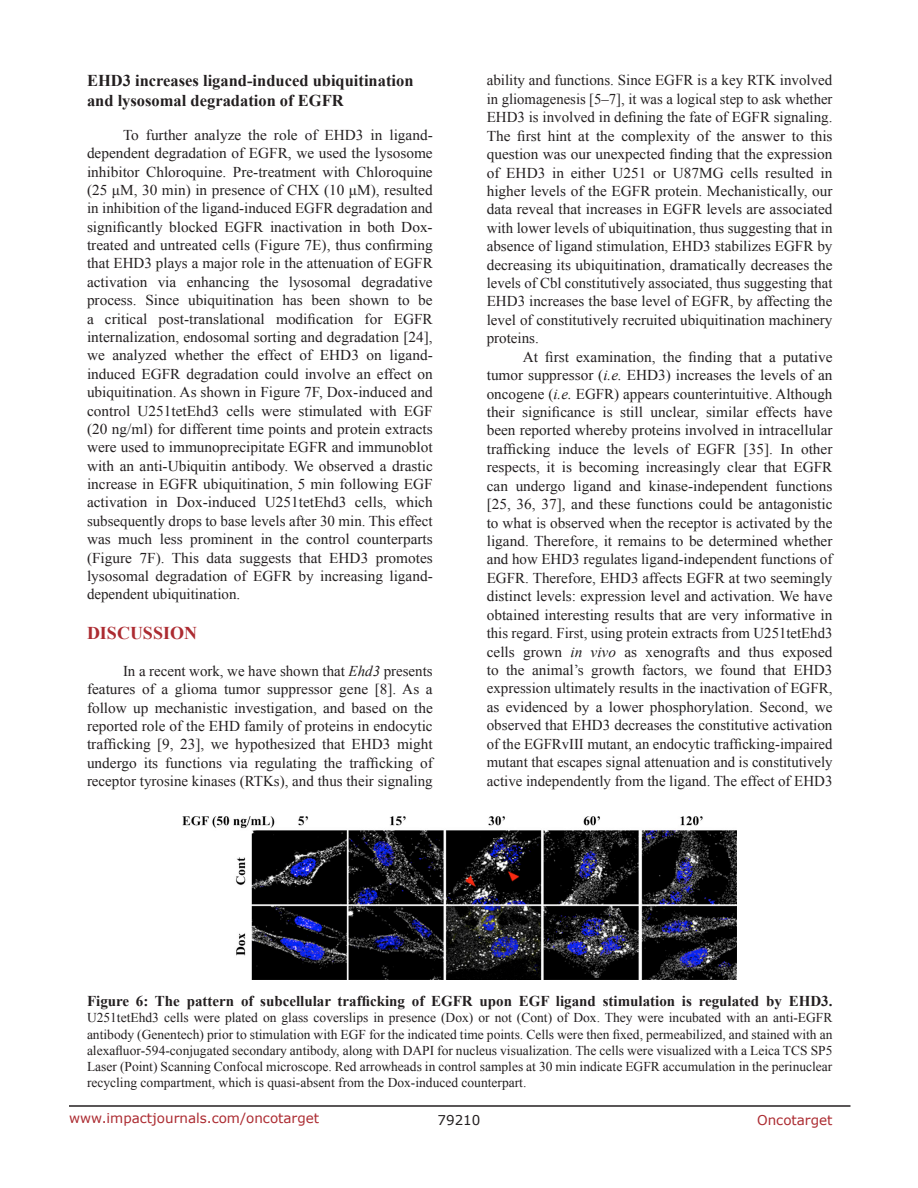
<style>
.page{position:relative;width:918px;height:1188px;background:#fff}
.page>*{position:absolute;margin:0;border:0;box-sizing:border-box;transform-origin:0 0}
.Heading{font:700 18px "Times New Roman";color:#ac2b31}
.SubHeading_middle{font:700 16.5px/20.2px "Times New Roman";color:#231f20}
.BodyText{font:15px/18.5px "Times New Roman";color:#231f20;text-align:justify}
.FigureText{font:700 15px "Times New Roman";color:#231f20}
.FigureText-2{font:13.5px/16.2px "Times New Roman";color:#231f20;text-align:justify}
.t1{font:13.5px "Verdana";color:#ac2b31}
.t2{font:13.5px "Verdana";color:#231f20}
.s1{font-style:italic}
</style>
<div class="page">
<hr style="left:69px;top:1105px;width:781px;height:2px;background:#231f20">
<img style="left:183px;top:816px;width:554px;height:163px">
<p class="SubHeading_middle" style="left:87px;top:70px;width:328px">EHD3 increases ligand-induced ubiquitination and lysosomal degradation of EGFR</p>
<p class="BodyText" style="left:87px;top:125px;width:347px;text-indent:36px">To further analyze the role of EHD3 in ligand&shy;dependent degradation of EGFR, we used the lysosome inhibitor Chloroquine. Pre-treatment with Chloroquine (25 μM, 30 min) in presence of CHX (10 μM), resulted in inhibition of the ligand-induced EGFR degradation and significantly blocked EGFR inactivation in both Dox&shy;treated and untreated cells (Figure 7E), thus confirming that EHD3 plays a major role in the attenuation of EGFR activation via enhancing the lysosomal degradative process. Since ubiquitination has been shown to be a critical post-translational modification for EGFR internalization, endosomal sorting and degradation [24], we analyzed whether the effect of EHD3 on ligand&shy;induced EGFR degradation could involve an effect on ubiquitination. As shown in Figure 7F, Dox-induced and control U251tetEhd3 cells were stimulated with EGF (20 ng/ml) for different time points and protein extracts were used to immunoprecipitate EGFR and immunoblot with an anti-Ubiquitin antibody. We observed a drastic increase in EGFR ubiquitination, 5 min following EGF activation in Dox-induced U251tetEhd3 cells, which subsequently drops to base levels after 30 min. This effect was much less prominent in the control counterparts (Figure 7F). This data suggests that EHD3 promotes lysosomal degradation of EGFR by increasing ligand&shy;dependent ubiquitination.</p>
<p class="Heading" style="left:87px;top:621px;width:112px">DISCUSSION</p>
<p class="BodyText" style="left:87px;top:661px;width:347px;text-indent:36px">In a recent work, we have shown that <span class="s1">Ehd3</span> presents features of a glioma tumor suppressor gene [8]. As a follow up mechanistic investigation, and based on the reported role of the EHD family of proteins in endocytic trafficking [9, 23], we hypothesized that EHD3 might undergo its functions via regulating the trafficking of receptor tyrosine kinases (RTKs), and thus their signaling</p>
<p class="BodyText" style="left:487px;top:71px;width:347px">ability and functions. Since EGFR is a key RTK involved in gliomagenesis [5–7], it was a logical step to ask whether EHD3 is involved in defining the fate of EGFR signaling.<br>The first hint at the complexity of the answer to this question was our unexpected finding that the expression of EHD3 in either U251 or U87MG cells resulted in higher levels of the EGFR protein. Mechanistically, our data reveal that increases in EGFR levels are associated with lower levels of ubiquitination, thus suggesting that in absence of ligand stimulation, EHD3 stabilizes EGFR by decreasing its ubiquitination, dramatically decreases the levels of Cbl constitutively associated, thus suggesting that EHD3 increases the base level of EGFR, by affecting the level of constitutively recruited ubiquitination machinery proteins.</p>
<p class="BodyText" style="left:487px;top:347px;width:347px;text-indent:36px">At first examination, the finding that a putative tumor suppressor (<span class="s1">i.e.</span> EHD3) increases the levels of an oncogene (<span class="s1">i.e.</span> EGFR) appears counterintuitive. Although their significance is still unclear, similar effects have been reported whereby proteins involved in intracellular trafficking induce the levels of EGFR [35]. In other respects, it is becoming increasingly clear that EGFR can undergo ligand and kinase-independent functions [25, 36, 37], and these functions could be antagonistic to what is observed when the receptor is activated by the ligand. Therefore, it remains to be determined whether and how EHD3 regulates ligand-independent functions of EGFR. Therefore, EHD3 affects EGFR at two seemingly distinct levels: expression level and activation. We have obtained interesting results that are very informative in this regard. First, using protein extracts from U251tetEhd3 cells grown <span class="s1">in vivo</span> as xenografts and thus exposed to the animal’s growth factors, we found that EHD3 expression ultimately results in the inactivation of EGFR, as evidenced by a lower phosphorylation. Second, we observed that EHD3 decreases the constitutive activation of the EGFRvIII mutant, an endocytic trafficking-impaired mutant that escapes signal attenuation and is constitutively active independently from the ligand. The effect of EHD3</p>
<p class="FigureText" style="left:87px;top:991px;width:747px">Figure 6: The pattern of subcellular trafficking of EGFR upon EGF ligand stimulation is regulated by EHD3.</p>
<p class="FigureText-2" style="left:87px;top:1010px;width:747px">U251tetEhd3 cells were plated on glass coverslips in presence (Dox) or not (Cont) of Dox. They were incubated with an anti-EGFR antibody (Genentech) prior to stimulation with EGF for the indicated time points. Cells were then fixed, permeabilized, and stained with an alexafluor-594-conjugated secondary antibody, along with DAPI for nucleus visualization. The cells were visualized with a Leica TCS SP5<br>Laser (Point) Scanning Confocal microscope. Red arrowheads in control samples at 30 min indicate EGFR accumulation in the perinuclear recycling compartment, which is quasi-absent from the Dox-induced counterpart.</p>
<p class="t1" style="left:69px;top:1109px;width:252px">www.impactjournals.com/oncotarget</p>
<p class="t2" style="left:438px;top:1111px;width:44px">79210</p>
<p class="t1" style="left:757px;top:1111px;width:77px">Oncotarget</p>
</div>
